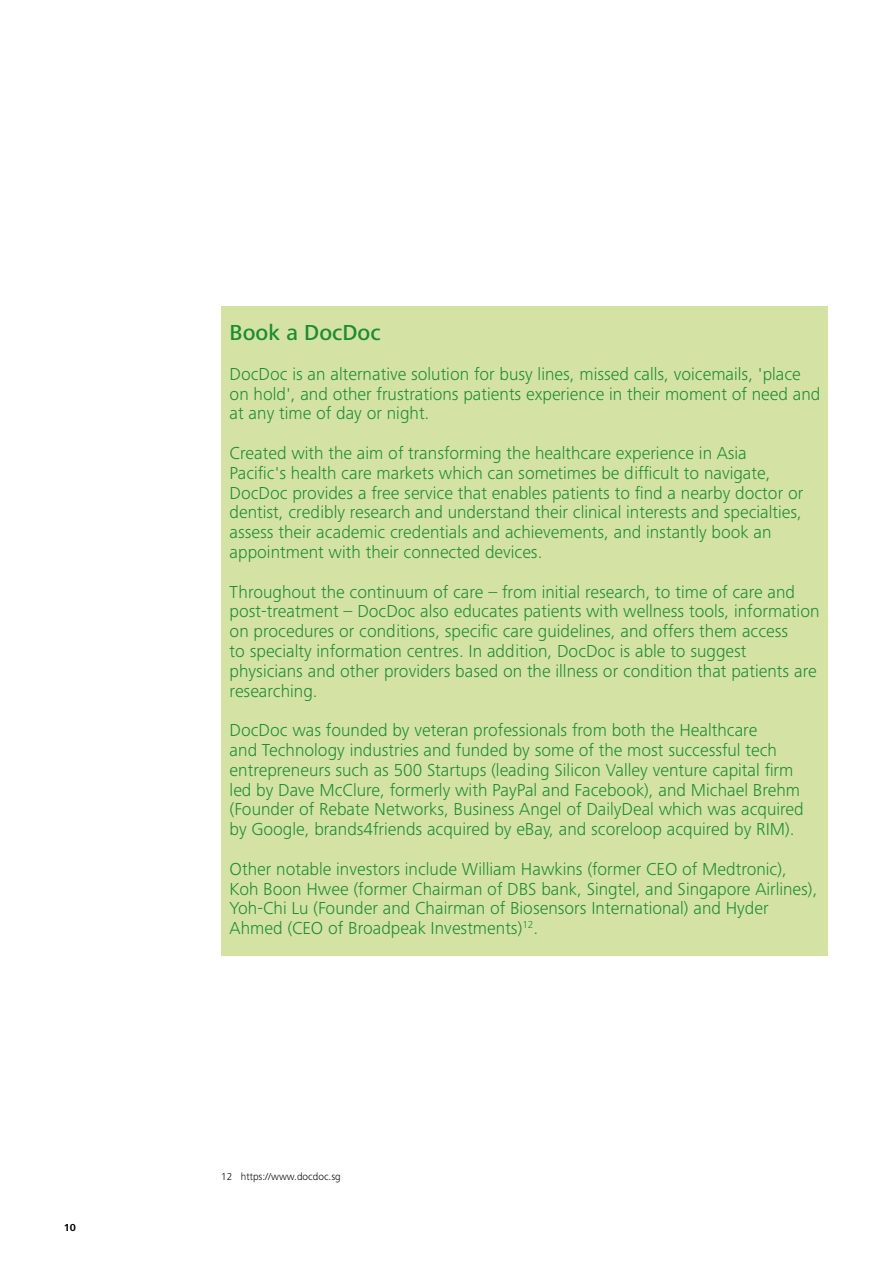
<style>
.page{position:relative;width:893px;height:1263px;background:#fff}
.page>*{position:absolute;margin:0;border:0;box-sizing:border-box;transform-origin:0 0}
.t1{font:500 22.5px "Frutiger Next Pro";color:#1b8c30}
.t2{font:300 18px/19.8px "Frutiger Next Pro";color:#1b8c30}
.t3{font:300 10.5px "Frutiger Next Pro";color:#000}
.t4{font:700 10.5px "Frutiger Next Pro";color:#000}
</style>
<div class="page">
<div style="left:221px;top:306px;width:607px;height:650px;background:#d4e3a3"></div>
<p class="t4" style="left:64px;top:1221px;width:14px">10</p>
<p class="t1" style="left:230px;top:320px;width:153px">Book a DocDoc</p>
<p class="t2" style="left:230px;top:364px;width:592px">DocDoc is an alternative solution for busy lines, missed calls, voicemails, 'place on hold', and other frustrations patients experience in their moment of need and at any time of day or night.</p>
<p class="t2" style="left:230px;top:443px;width:575px">Created with the aim of transforming the healthcare experience in Asia Pacific's health care markets which can sometimes be difficult to navigate, DocDoc provides a free service that enables patients to find a nearby doctor or dentist, credibly research and understand their clinical interests and specialties, assess their academic credentials and achievements, and instantly book an appointment with their connected devices.</p>
<p class="t2" style="left:230px;top:582px;width:591px">Throughout the continuum of care – from initial research, to time of care and post-treatment – DocDoc also educates patients with wellness tools, information on procedures or conditions, specific care guidelines, and offers them access<br>to specialty information centres. In addition, DocDoc is able to suggest physicians and other providers based on the illness or condition that patients are researching.</p>
<p class="t2" style="left:230px;top:720px;width:575px">DocDoc was founded by veteran professionals from both the Healthcare<br>and Technology industries and funded by some of the most successful tech entrepreneurs such as 500 Startups (leading Silicon Valley venture capital firm led by Dave McClure, formerly with PayPal and Facebook), and Michael Brehm (Founder of Rebate Networks, Business Angel of DailyDeal which was acquired by Google, brands4friends acquired by eBay, and scoreloop acquired by RIM).</p>
<p class="t2" style="left:230px;top:859px;width:589px">Other notable investors include William Hawkins (former CEO of Medtronic), Koh Boon Hwee (former Chairman of DBS bank, Singtel, and Singapore Airlines), Yoh-Chi Lu (Founder and Chairman of Biosensors International) and Hyder Ahmed (CEO of Broadpeak Investments)<sup>12</sup>.</p>
<p class="t3" style="left:221px;top:1170px;width:121px">12 https://www.docdoc.sg</p>
</div>
